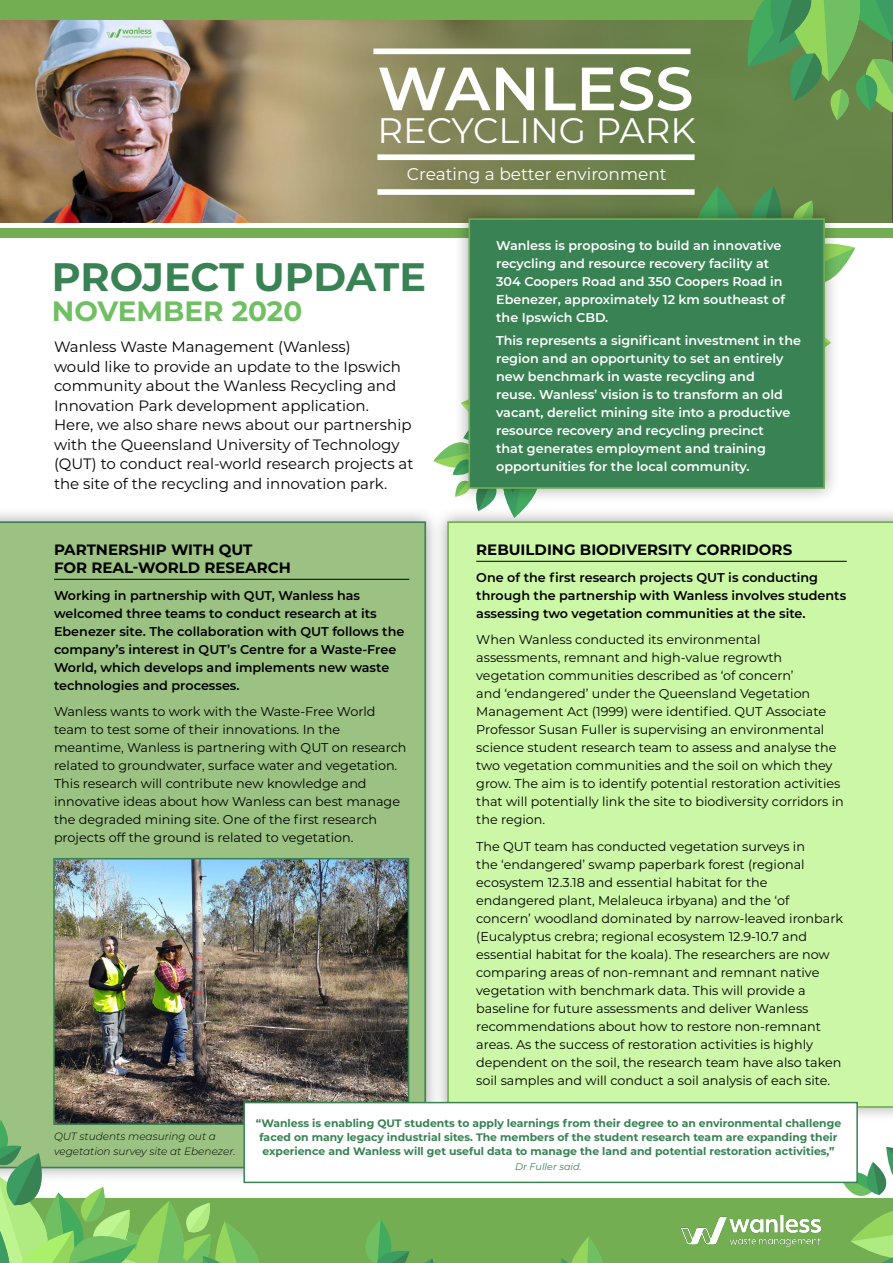
<style>
.page{position:relative;width:893px;height:1263px;background:#fff}
.page>*{position:absolute;margin:0;border:0;box-sizing:border-box;transform-origin:0 0}
.t1{font:600 60.9px "Montserrat";color:#fff}
.t2{font:700 39.75px "Montserrat";letter-spacing:-.005em;color:#388254}
.t3{font:35.4px "Montserrat";color:#fff}
.t4{font:700 27.9px "Montserrat";color:#70bf63}
.t5{font:16.95px "Montserrat";color:#fff}
.t6{font:15px/19.5px "Montserrat";color:#000}
.t7{font:700 15px/18px "Montserrat";color:#000}
.t8{font:12.75px/18px "Montserrat";color:#000}
.t9{font:600 12.75px/18px "Montserrat";color:#fff}
.t10{font:600 12.75px/18px "Montserrat";color:#000}
.t11{font:700 10.8px/14.4px "Montserrat";color:#388254;text-align:center}
.t12{font:italic 300 10.5px/15px "Montserrat";color:#000}
.t13{font:italic 9.6px "Montserrat";color:#388254}
</style>
<div class="page">
<div style="left:432px;top:506px;width:461px;height:617px;background:#000;opacity:.37"></div>
<div style="left:447px;top:521px;width:446px;height:587px;background:#ccf7a7"></div>
<div style="left:0;top:506px;width:441px;height:677px;background:#000;opacity:.37"></div>
<div style="left:0;top:521px;width:426px;height:599px;background:#9bc282"></div>
<img style="left:56px;top:861px;width:350px;height:259px">
<div style="left:53px;top:858px;width:356px;height:267px;border:2px solid #388254"></div>
<img style="left:0;top:19px;width:241px;height:204px">
<div style="left:0;top:0;width:893px;height:19px;background:#73af52"></div>
<svg style="left:241px;top:19px;width:651px;height:204px;background:#838b5a"></svg>
<div style="left:0;top:229px;width:893px;height:9px;background:#73af52"></div>
<hr style="left:54px;top:579px;width:355px;height:1px;background:#000">
<svg style="left:657px;top:186px;width:198px;height:85px;background:#70955b"></svg>
<svg style="left:433px;top:444px;width:130px;height:74px"></svg>
<svg style="left:742px;top:0;width:151px;height:120px;background:#619e55"></svg>
<div style="left:373px;top:48px;width:318px;height:6px;background:#fff"></div>
<div style="left:377px;top:154px;width:318px;height:6px;background:#fff"></div>
<div style="left:377px;top:189px;width:318px;height:6px;background:#fff"></div>
<div style="left:453px;top:203px;width:387px;height:301px;background:#000;opacity:.37"></div>
<div style="left:468px;top:218px;width:357px;height:271px;background:#388254;border:2px solid #73af52"></div>
<hr style="left:476px;top:561px;width:371px;height:1px;background:#000">
<div style="left:0;top:1198px;width:893px;height:65px;background:#73af52"></div>
<img style="left:681px;top:1215px;width:139px;height:31px">
<svg style="left:0;top:1120px;width:454px;height:143px"></svg>
<svg style="left:838px;top:1147px;width:55px;height:116px"></svg>
<svg style="left:560px;top:1237px;width:43px;height:26px"></svg>
<div style="left:243px;top:1102px;width:615px;height:81px;background:#fff;border:2px solid #388254"></div>
<h1 class="t1" style="left:377px;top:45px;width:318px">WANLESS</h1>
<h3 class="t3" style="left:377px;top:106px;width:320px">RECYCLING PARK</h3>
<h3 class="t5" style="left:407px;top:162px;width:261px">Creating a better environment</h3>
<h2 class="t2" style="left:52px;top:248px;width:376px">PROJECT UPDATE</h2>
<h3 class="t4" style="left:52px;top:290px;width:252px">NOVEMBER 2020</h3>
<p class="t6" style="left:54px;top:337px;width:361px">Wanless Waste Management (Wanless)<br>would like to provide an update to the Ipswich community about the Wanless Recycling and Innovation Park development application.<br>Here, we also share news about our partnership with the Queensland University of Technology (QUT) to conduct real-world research projects at the site of the recycling and innovation park.</p>
<p class="t7" style="left:54px;top:540px;width:238px">PARTNERSHIP WITH QUT<br>FOR REAL-WORLD RESEARCH</p>
<p class="t10" style="left:54px;top:586px;width:352px">Working in partnership with QUT, Wanless has welcomed three teams to conduct research at its Ebenezer site. The collaboration with QUT follows the company’s interest in QUT’s Centre for a Waste-Free World, which develops and implements new waste technologies and processes.</p>
<p class="t8" style="left:54px;top:702px;width:354px">Wanless wants to work with the Waste-Free World team to test some of their innovations. In the meantime, Wanless is partnering with QUT on research related to groundwater, surface water and vegetation.<br>This research will contribute new knowledge and innovative ideas about how Wanless can best manage the degraded mining site. One of the first research projects off the ground is related to vegetation.</p>
<p class="t9" style="left:496px;top:236px;width:291px">Wanless is proposing to build an innovative recycling and resource recovery facility at 304 Coopers Road and 350 Coopers Road in Ebenezer, approximately 12 km southeast of the Ipswich CBD.</p>
<p class="t9" style="left:496px;top:330px;width:306px">This represents a significant investment in the region and an opportunity to set an entirely new benchmark in waste recycling and<br>reuse. Wanless’ vision is to transform an old vacant, derelict mining site into a productive resource recovery and recycling precinct<br>that generates employment and training opportunities for the local community.</p>
<p class="t7" style="left:476px;top:540px;width:317px">REBUILDING BIODIVERSITY CORRIDORS</p>
<p class="t10" style="left:476px;top:568px;width:371px">One of the first research projects QUT is conducting through the partnership with Wanless involves students assessing two vegetation communities at the site.</p>
<p class="t8" style="left:476px;top:630px;width:369px">When Wanless conducted its environmental assessments, remnant and high-value regrowth vegetation communities described as ‘of concern’<br>and ‘endangered’ under the Queensland Vegetation Management Act (1999) were identified. QUT Associate Professor Susan Fuller is supervising an environmental science student research team to assess and analyse the two vegetation communities and the soil on which they grow. The aim is to identify potential restoration activities that will potentially link the site to biodiversity corridors in the region.</p>
<p class="t8" style="left:476px;top:837px;width:368px">The QUT team has conducted vegetation surveys in<br>the ‘endangered’ swamp paperbark forest (regional ecosystem 12.3.18 and essential habitat for the endangered plant, Melaleuca irbyana) and the ‘of concern’ woodland dominated by narrow-leaved ironbark (Eucalyptus crebra; regional ecosystem 12.9-10.7 and essential habitat for the koala). The researchers are now comparing areas of non-remnant and remnant native vegetation with benchmark data. This will provide a baseline for future assessments and deliver Wanless recommendations about how to restore non-remnant areas. As the success of restoration activities is highly dependent on the soil, the research team have also taken soil samples and will conduct a soil analysis of each site.</p>
<p class="t12" style="left:54px;top:1128px;width:183px">QUT students measuring out a vegetation survey site at Ebenezer.</p>
<p class="t11" style="left:256px;top:1115px;width:587px">“Wanless is enabling QUT students to apply learnings from their degree to an environmental challenge faced on many legacy industrial sites. The members of the student research team are expanding their experience and Wanless will get useful data to manage the land and potential restoration activities,”</p>
<p class="t13" style="left:515px;top:1160px;width:68px">Dr Fuller said.</p>
</div>
